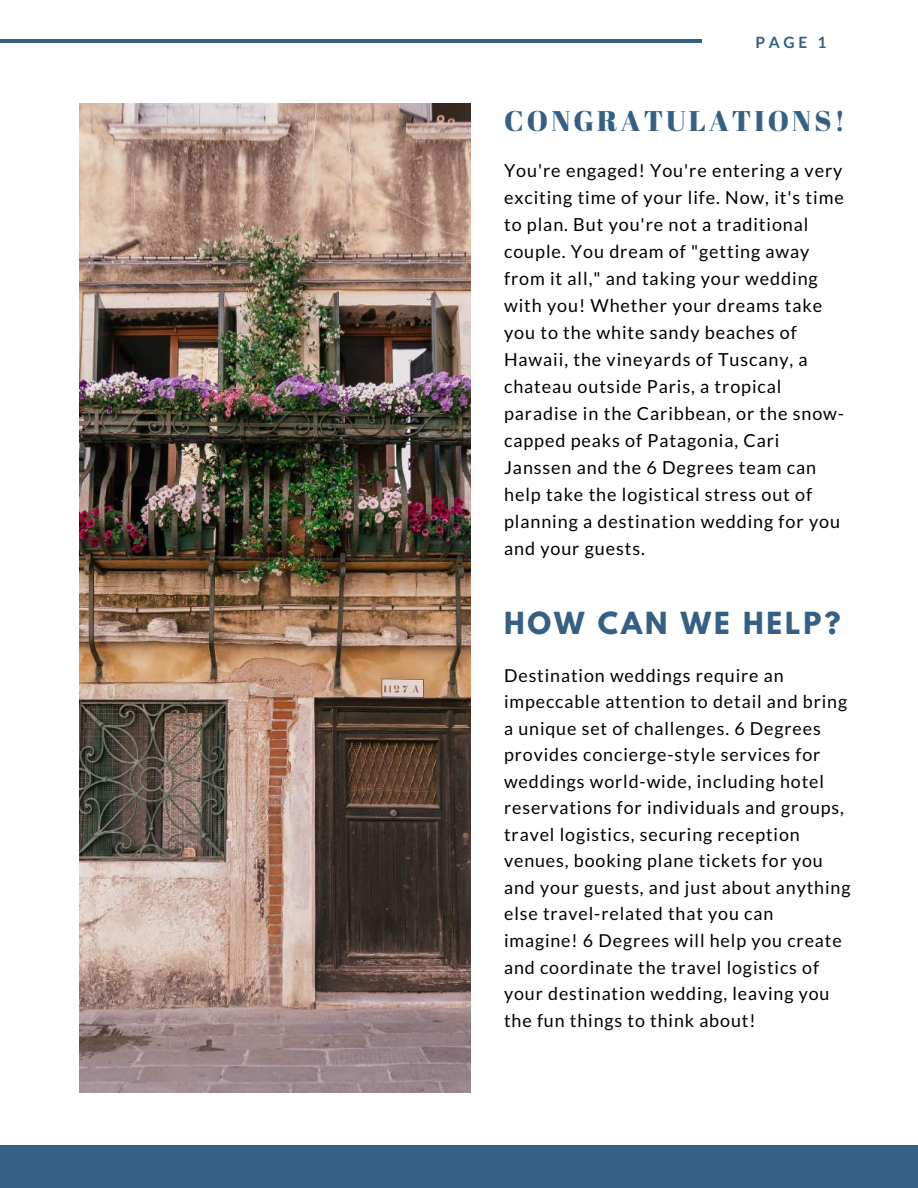
<style>
.page{position:relative;width:918px;height:1188px;background:#fff}
.page>*{position:absolute;margin:0;border:0;box-sizing:border-box;transform-origin:0 0}
.t1{font:28.5px "Abril Fatface";letter-spacing:.11em;color:#356085}
.t2{font:700 27px "League Spartan";letter-spacing:.11em;color:#356085}
.t3{font:18px/27px "Lato";letter-spacing:.05em;color:#000}
.t4{font:17.85px/26.5px "Lato";letter-spacing:.05em;color:#000}
.t5{font:700 15.6px "Lato";color:#356085}
</style>
<div class="page">
<hr style="left:0;top:40px;width:702px;height:3px;background:#356085">
<img style="left:79px;top:103px;width:392px;height:989px">
<div style="left:0;top:1146px;width:918px;height:42px;background:#356085"></div>
<p class="t5" style="left:756px;top:32px;width:72px">PAGE 1</p>
<h1 class="t1" style="left:504px;top:100px;width:343px">CONGRATULATIONS!</h1>
<p class="t3" style="left:504px;top:157px;width:342px">You're engaged! You're entering a very exciting time of your life. Now, it's time to plan. But you're not a traditional couple. You dream of "getting away from it all," and taking your wedding with you! Whether your dreams take you to the white sandy beaches of Hawaii, the vineyards of Tuscany, a chateau outside Paris, a tropical paradise in the Caribbean, or the snow&shy;capped peaks of Patagonia, Cari Janssen and the 6 Degrees team can help take the logistical stress out of planning a destination wedding for you and your guests.</p>
<h2 class="t2" style="left:504px;top:610px;width:338px">HOW CAN WE HELP?</h2>
<p class="t4" style="left:504px;top:661px;width:348px">Destination weddings require an impeccable attention to detail and bring a unique set of challenges. 6 Degrees provides concierge-style services for weddings world-wide, including hotel reservations for individuals and groups, travel logistics, securing reception venues, booking plane tickets for you and your guests, and just about anything else travel-related that you can imagine! 6 Degrees will help you create and coordinate the travel logistics of your destination wedding, leaving you the fun things to think about!</p>
</div>
